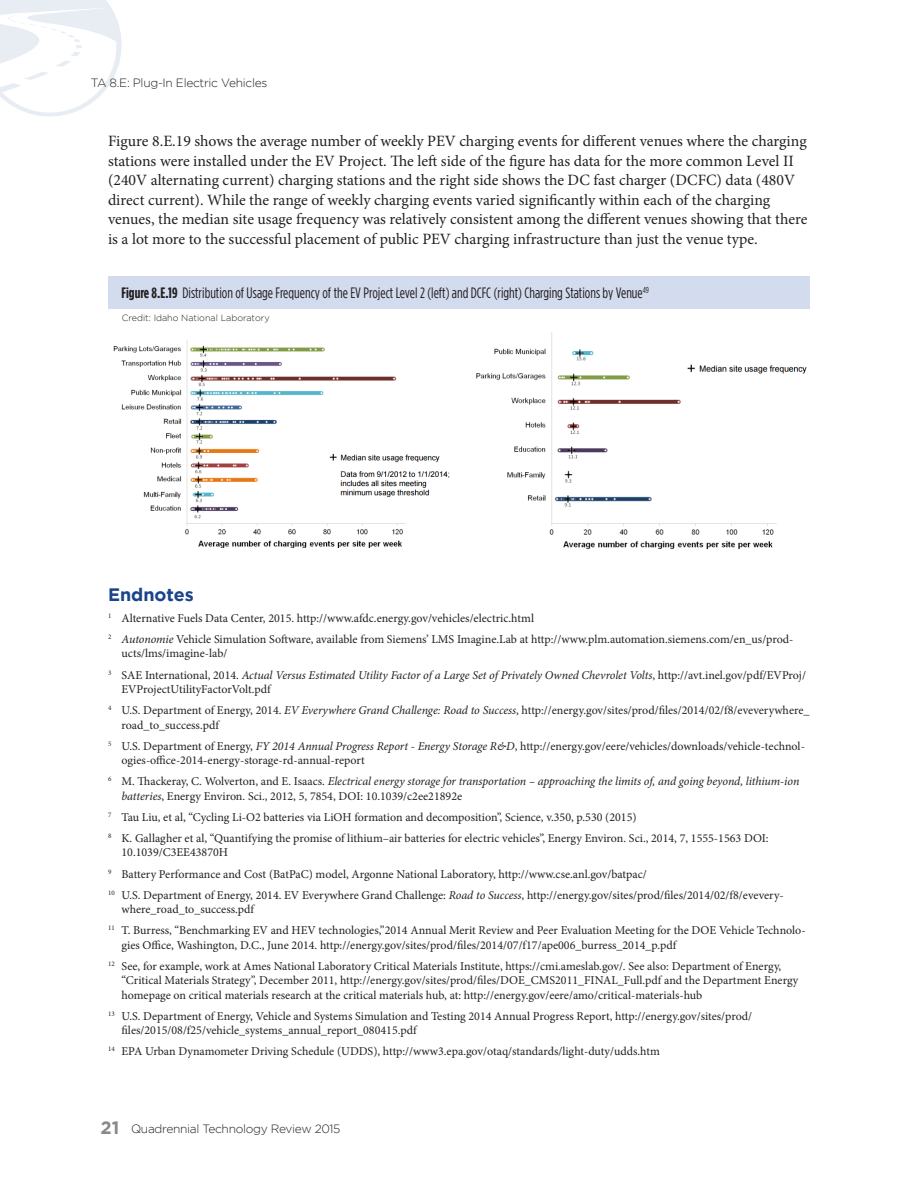
<style>
.page{position:relative;width:918px;height:1188px;background:#fff}
.page>*{position:absolute;margin:0;border:0;box-sizing:border-box;transform-origin:0 0}
.t1{font:700 18px "Gotham";color:#1b4489}
.t2{font:15.75px/19.5px "Minion Pro";letter-spacing:-.005em;color:#231f20}
.t3{font:15px "Gotham Condensed";color:#231f20}
.t4{font:12px/21.1px "Minion Pro";color:#231f20}
.t5{font:italic 12px/21.1px "Minion Pro";letter-spacing:-.01em;color:#231f20}
.t6{font:300 12px "Gotham";letter-spacing:-.025em;color:#231f20}
.t7{font:300 9px "Gotham";color:#231f20}
.s1{font-weight:700}
.s2{font-style:italic}
.s3{font-style:normal}
.s4{font-weight:700;font-size:18px;color:#8a888a}
</style>
<div class="page">
<svg style="left:0;top:0;width:122px;height:117px"></svg>
<div style="left:108px;top:276px;width:702px;height:33px;background:#d3dcef"></div>
<img style="left:113px;top:340px;width:337px;height:207px">
<img style="left:476px;top:332px;width:331px;height:218px">
<p class="t6" style="left:91px;top:77px;width:178px">TA 8.E: Plug-In Electric Vehicles</p>
<p class="t2" style="left:108px;top:132px;width:701px">Figure 8.E.19 shows the average number of weekly PEV charging events for different venues where the charging stations were installed under the EV Project. The left side of the figure has data for the more common Level II (240V alternating current) charging stations and the right side shows the DC fast charger (DCFC) data (480V direct current). While the range of weekly charging events varied significantly within each of the charging venues, the median site usage frequency was relatively consistent among the different venues showing that there is a lot more to the successful placement of public PEV charging infrastructure than just the venue type.</p>
<p class="t3" style="left:122px;top:285px;width:529px"><span class="s1">Figure 8.E.19</span> Distribution of Usage Frequency of the EV Project Level 2 (left) and DCFC (right) Charging Stations by Venue<sup>49</sup></p>
<p class="t7" style="left:122px;top:313px;width:149px">Credit: Idaho National Laboratory</p>
<h1 class="t1" style="left:108px;top:584px;width:87px">Endnotes</h1>
<p class="t4" style="left:108px;top:608px;width:687px"><sup>1</sup> Alternative Fuels Data Center, 2015. http://www.afdc.energy.gov/vehicles/electric.html<br><sup>2</sup> <span class="s2">Autonomie</span> Vehicle Simulation Software, available from Siemens’ LMS Imagine.Lab at http://www.plm.automation.siemens.com/en_us/prod-</p>
<p class="t4" style="left:108px;top:643px;width:699px;text-indent:13px">ucts/lms/imagine-lab/<br><sup>3</sup> SAE International, 2014. <span class="s2">Actual Versus Estimated Utility Factor of a Large Set of Privately Owned Chevrolet Volts</span>, http://avt.inel.gov/pdf/EVProj/</p>
<p class="t4" style="left:108px;top:679px;width:703px;text-indent:13px">EVProjectUtilityFactorVolt.pdf<br><sup>4</sup> U.S. Department of Energy, 2014. <span class="s2">EV Everywhere Grand Challenge: Road to Success</span>, http://energy.gov/sites/prod/files/2014/02/f8/eveverywhere_</p>
<p class="t4" style="left:108px;top:714px;width:698px;text-indent:13px">road_to_success.pdf<br><sup>5</sup> U.S. Department of Energy, <span class="s2">FY 2014 Annual Progress Report - Energy Storage R&amp;D</span>, http://energy.gov/eere/vehicles/downloads/vehicle-technol-</p>
<p class="t5" style="left:108px;top:750px;width:693px;text-indent:13px"><span class="s3">ogies-office-2014-energy-storage-rd-annual-report<br></span><sup>6</sup> <span class="s3">M. Thackeray, C. Wolverton, and E. Isaacs.</span> Electrical energy storage for transportation – approaching the limits of, and going beyond, lithium-ion</p>
<p class="t4" style="left:108px;top:785px;width:662px;text-indent:13px"><span class="s2">batteries</span>, Energy Environ. Sci., 2012, 5, 7854, DOI: 10.1039/c2ee21892e<br><sup>7</sup> Tau Liu, et al, “Cycling Li-O2 batteries via LiOH formation and decomposition”, Science, v.350, p.530 (2015)<br><sup>8</sup> K. Gallagher et al, “Quantifying the promise of lithium–air batteries for electric vehicles”, Energy Environ. Sci., 2014, 7, 1555-1563 DOI:</p>
<p class="t4" style="left:108px;top:842px;width:677px;text-indent:13px">10.1039/C3EE43870H<br><sup>9</sup> Battery Performance and Cost (BatPaC) model, Argonne National Laboratory, http://www.cse.anl.gov/batpac/<br><sup>10</sup> U.S. Department of Energy, 2014. EV Everywhere Grand Challenge: <span class="s2">Road to Success</span>, http://energy.gov/sites/prod/files/2014/02/f8/evevery-</p>
<p class="t4" style="left:108px;top:899px;width:699px;text-indent:13px">where_road_to_success.pdf<br><sup>11</sup> T. Burress, “Benchmarking EV and HEV technologies,”2014 Annual Merit Review and Peer Evaluation Meeting for the DOE Vehicle Technolo-</p>
<p class="t4" style="left:108px;top:934px;width:675px;text-indent:13px">gies Office, Washington, D.C., June 2014. http://energy.gov/sites/prod/files/2014/07/f17/ape006_burress_2014_p.pdf<br><sup>12</sup> See, for example, work at Ames National Laboratory Critical Materials Institute, https://cmi.ameslab.gov/. See also: Department of Energy,</p>
<p class="t4" style="left:121px;top:973px;width:678px;line-height:14.4px">“Critical Materials Strategy”, December 2011, http://energy.gov/sites/prod/files/DOE_CMS2011_FINAL_Full.pdf and the Department Energy homepage on critical materials research at the critical materials hub, at: http://energy.gov/eere/amo/critical-materials-hub</p>
<p class="t4" style="left:121px;top:1009px;width:632px;line-height:14.4px;text-indent:-13px"><sup>13</sup> U.S. Department of Energy, Vehicle and Systems Simulation and Testing 2014 Annual Progress Report, http://energy.gov/sites/prod/ files/2015/08/f25/vehicle_systems_annual_report_080415.pdf</p>
<p class="t4" style="left:108px;top:1041px;width:553px"><sup>14</sup> EPA Urban Dynamometer Driving Schedule (UDDS), http://www3.epa.gov/otaq/standards/light-duty/udds.htm</p>
<p class="t6" style="left:100px;top:1122px;width:242px"><span class="s4">21</span> Quadrennial Technology Review 2015</p>
</div>
